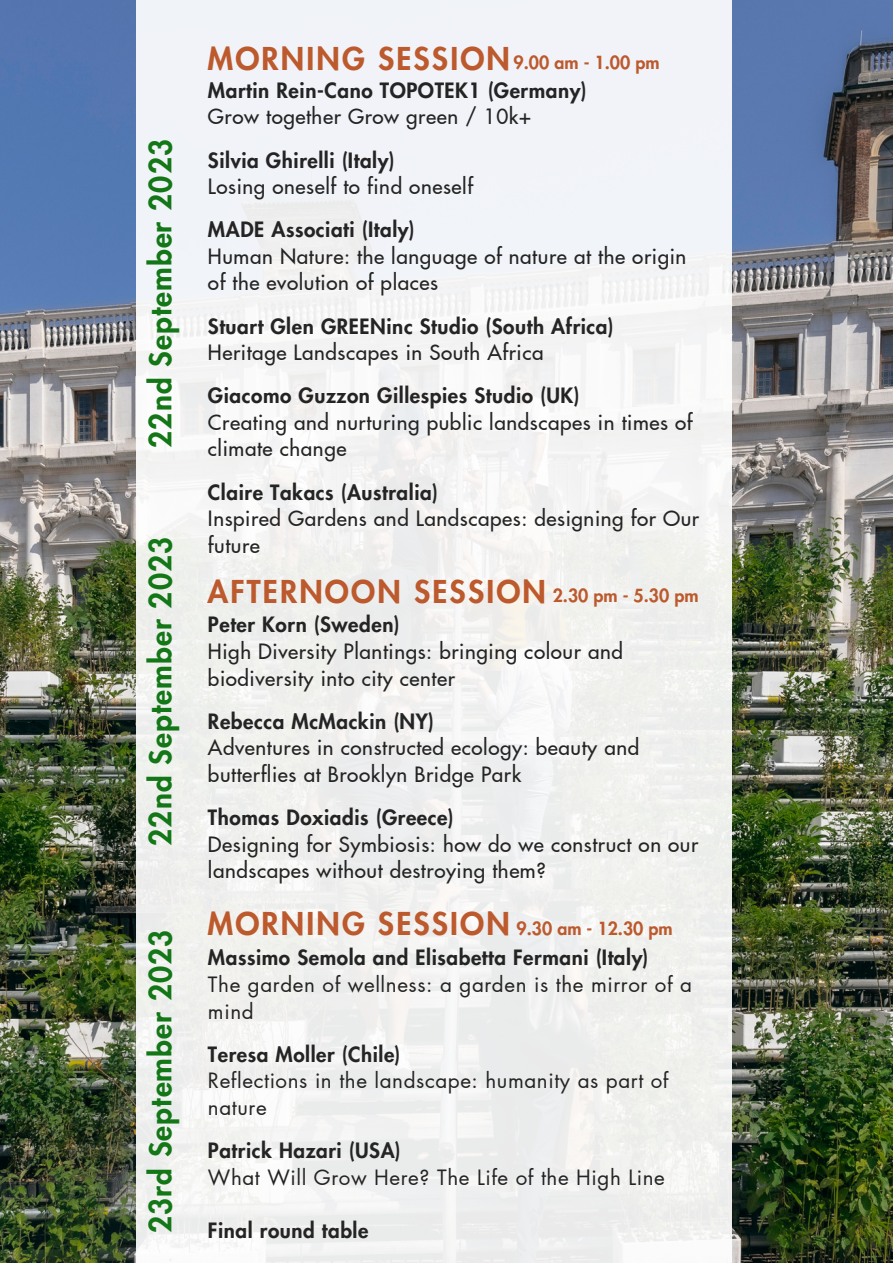
<style>
.page{position:relative;width:893px;height:1264px;background:#fff}
.page>*{position:absolute;margin:0;border:0;box-sizing:border-box;transform-origin:0 0}
.t1{font:800 30.75px "Futura LT Pro";letter-spacing:.07em;color:#bc592d}
.t2{font:800 29.55px "Futura LT Pro";letter-spacing:.04em;color:#137717}
.t3{font:500 20.7px/26.5px "Futura LT Pro";letter-spacing:.03em;color:#242424}
.t4{font:800 20.7px "Futura LT Pro";letter-spacing:.03em;color:#242424}
.t5{font:20.55px/26.5px "Futura LT Pro";letter-spacing:.03em;color:#242424}
.t6{font:800 20.55px "Futura LT Pro";letter-spacing:.03em;color:#242424}
.t7{font:800 17.7px "Futura LT Pro";color:#bc592d}
</style>
<div class="page">
<img style="left:0;top:0;width:892px;height:1262px">
<div style="left:137px;top:0;width:595px;height:1262px;background:#f1f3f2"></div>
<p class="t2" style="left:147px;top:448px;width:310px;rotate:-90deg">22nd September 2023</p>
<p class="t2" style="left:147px;top:845px;width:310px;rotate:-90deg">22nd September 2023</p>
<p class="t2" style="left:147px;top:1233px;width:305px;rotate:-90deg">23rd September 2023</p>
<p class="t1" style="left:207px;top:45px;width:304px">MORNING SESSION</p>
<p class="t7" style="left:513px;top:54px;width:147px">9.00 am - 1.00 pm</p>
<p class="t4" style="left:208px;top:81px;width:380px">Martin Rein-Cano TOPOTEK1 (Germany)</p>
<p class="t3" style="left:208px;top:104px;width:324px">Grow together Grow green / 10k+</p>
<p class="t4" style="left:208px;top:150px;width:188px">Silvia Ghirelli (Italy)</p>
<p class="t3" style="left:208px;top:174px;width:266px">Losing oneself to find oneself</p>
<p class="t4" style="left:208px;top:220px;width:208px">MADE Associati (Italy)</p>
<p class="t3" style="left:208px;top:244px;width:480px">Human Nature: the language of nature at the origin of the evolution of places</p>
<p class="t4" style="left:208px;top:316px;width:407px">Stuart Glen GREENinc Studio (South Africa)</p>
<p class="t3" style="left:208px;top:340px;width:337px">Heritage Landscapes in South Africa</p>
<p class="t4" style="left:208px;top:386px;width:373px">Giacomo Guzzon Gillespies Studio (UK)</p>
<p class="t3" style="left:208px;top:410px;width:486px">Creating and nurturing public landscapes in times of climate change</p>
<p class="t4" style="left:208px;top:482px;width:231px">Claire Takacs (Australia)</p>
<p class="t3" style="left:208px;top:506px;width:492px">Inspired Gardens and Landscapes: designing for Our future</p>
<p class="t1" style="left:207px;top:578px;width:340px">AFTERNOON SESSION</p>
<p class="t7" style="left:552px;top:588px;width:147px">2.30 pm - 5.30 pm</p>
<p class="t4" style="left:208px;top:615px;width:193px">Peter Korn (Sweden)</p>
<p class="t3" style="left:208px;top:639px;width:416px">High Diversity Plantings: bringing colour and biodiversity into city center</p>
<p class="t4" style="left:208px;top:711px;width:228px">Rebecca McMackin (NY)</p>
<p class="t3" style="left:208px;top:735px;width:433px">Adventures in constructed ecology: beauty and butterflies at Brooklyn Bridge Park</p>
<p class="t4" style="left:208px;top:807px;width:247px">Thomas Doxiadis (Greece)</p>
<p class="t3" style="left:208px;top:831px;width:492px">Designing for Symbiosis: how do we construct on our landscapes without destroying them?</p>
<p class="t1" style="left:207px;top:910px;width:304px">MORNING SESSION</p>
<p class="t7" style="left:516px;top:920px;width:157px">9.30 am - 12.30 pm</p>
<p class="t6" style="left:208px;top:948px;width:442px">Massimo Semola and Elisabetta Fermani (Italy)</p>
<p class="t5" style="left:208px;top:972px;width:485px">The garden of wellness: a garden is the mirror of a mind</p>
<p class="t6" style="left:208px;top:1044px;width:194px">Teresa Moller (Chile)</p>
<p class="t5" style="left:208px;top:1068px;width:462px">Reflections in the landscape: humanity as part of nature</p>
<p class="t6" style="left:208px;top:1141px;width:194px">Patrick Hazari (USA)</p>
<p class="t5" style="left:208px;top:1164px;width:458px">What Will Grow Here? The Life of the High Line</p>
<p class="t6" style="left:208px;top:1220px;width:162px">Final round table</p>
</div>
